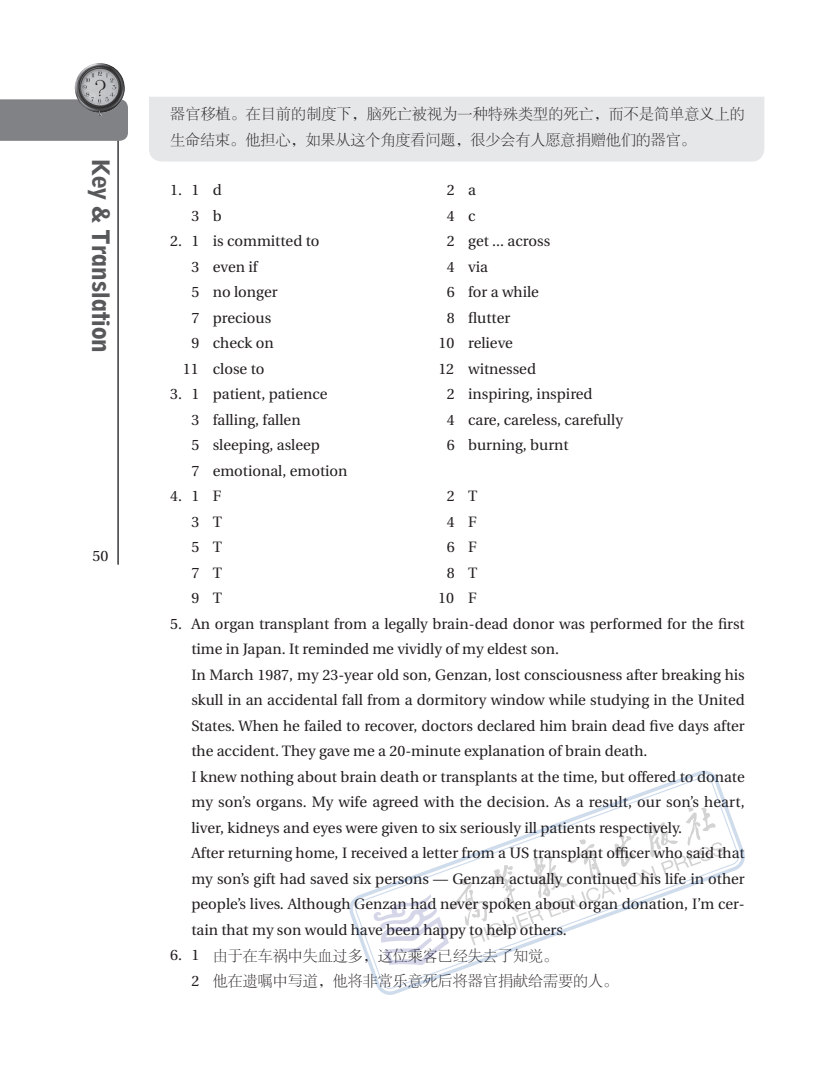
<style>
.page{position:relative;width:830px;height:1080px;background:#fff}
.page>*{position:absolute;margin:0;border:0;box-sizing:border-box;transform-origin:0 0}
.t1{font:800 condensed 22.5px "Geometric 212 BT";color:#57585a}
.t2{font:15px/25.5px "Utopia";color:#231f20}
.t3{font:15px/25.5px "FZSYK GBK1 0";color:#231f20}
.s1{font-family:"Utopia"}
</style>
<div class="page">
<svg style="left:0;top:99px;width:128px;height:466px"></svg>
<img style="left:74px;top:63px;width:52px;height:54px">
<div style="left:149px;top:97px;width:615px;height:65px;background:#e6e7e9"></div>
<svg style="left:353px;top:775px;width:387px;height:216px"></svg>
<svg style="left:373px;top:807px;width:351px;height:158px"></svg>
<h1 class="t1" style="left:115px;top:158px;width:196px;rotate:90deg">Key &amp; Translation</h1>
<p class="t2" style="left:92px;top:543px;width:17px">50</p>
<p class="t3" style="left:170px;top:102px;width:576px">器官移植。在目前的制度下，脑死亡被视为一种特殊类型的死亡，而不是简单意义上的生命结束。他担心，如果从这个角度看问题，很少会有人愿意捐赠他们的器官。</p>
<p class="t2" style="left:170px;top:178px;width:53px">1.1 d</p>
<p class="t2" style="left:446px;top:178px;width:31px">2 a</p>
<p class="t2" style="left:191px;top:203px;width:32px">3 b</p>
<p class="t2" style="left:446px;top:203px;width:30px">4 c</p>
<p class="t2" style="left:170px;top:229px;width:151px">2. 1 is committed to</p>
<p class="t2" style="left:446px;top:229px;width:105px">2 get ... across</p>
<p class="t2" style="left:191px;top:254px;width:67px">3 even if</p>
<p class="t2" style="left:446px;top:254px;width:43px">4 via</p>
<p class="t2" style="left:191px;top:280px;width:88px">5 no longer</p>
<p class="t2" style="left:446px;top:280px;width:94px">6 for a while</p>
<p class="t2" style="left:191px;top:305px;width:81px">7 precious</p>
<p class="t2" style="left:446px;top:305px;width:65px">8 flutter</p>
<p class="t2" style="left:191px;top:331px;width:84px">9 check on</p>
<p class="t2" style="left:438px;top:331px;width:76px">10 relieve</p>
<p class="t2" style="left:183px;top:356px;width:83px">11 close to</p>
<p class="t2" style="left:438px;top:356px;width:99px">12 witnessed</p>
<p class="t2" style="left:170px;top:382px;width:159px">3. 1 patient, patience</p>
<p class="t2" style="left:446px;top:382px;width:147px">2 inspiring, inspired</p>
<p class="t2" style="left:191px;top:407px;width:111px">3 falling, fallen</p>
<p class="t2" style="left:446px;top:407px;width:177px">4 care, careless, carefully</p>
<p class="t2" style="left:191px;top:433px;width:130px">5 sleeping, asleep</p>
<p class="t2" style="left:446px;top:433px;width:123px">6 burning, burnt</p>
<p class="t2" style="left:170px;top:458px;width:179px;text-indent:21px">7 emotional, emotion<br>4.1 F</p>
<p class="t2" style="left:446px;top:484px;width:32px">2 T</p>
<p class="t2" style="left:191px;top:509px;width:32px">3 T</p>
<p class="t2" style="left:446px;top:509px;width:31px">4 F</p>
<p class="t2" style="left:191px;top:535px;width:32px">5 T</p>
<p class="t2" style="left:446px;top:535px;width:31px">6 F</p>
<p class="t2" style="left:191px;top:560px;width:32px">7 T</p>
<p class="t2" style="left:446px;top:560px;width:32px">8 T</p>
<p class="t2" style="left:191px;top:586px;width:32px">9 T</p>
<p class="t2" style="left:438px;top:586px;width:40px">10 F</p>
<p class="t2" style="left:191px;top:611px;width:554px;text-indent:-21px">5. An organ transplant from a legally brain-dead donor was performed for the first time in Japan. It reminded me vividly of my eldest son.<br>In March 1987, my 23-year old son, Genzan, lost consciousness after breaking his skull in an accidental fall from a dormitory window while studying in the United States. When he failed to recover, doctors declared him brain dead five days after the accident. They gave me a 20-minute explanation of brain death.<br>I knew nothing about brain death or transplants at the time, but offered to donate my son’s organs. My wife agreed with the decision. As a result, our son’s heart, liver, kidneys and eyes were given to six seriously ill patients respectively.<br>After returning home, I received a letter from a US transplant officer who said that my son’s gift had saved six persons — Genzan actually continued his life in other people’s lives. Although Genzan had never spoken about organ donation, I’m cer&shy;tain that my son would have been happy to help others.</p>
<p class="t3" style="left:191px;top:943px;width:428px;text-indent:-21px"><span class="s1">6. 1</span> 由于在车祸中失血过多，这位乘客已经失去了知觉。<br><span class="s1">2</span> 他在遗嘱中写道，他将非常乐意死后将器官捐献给需要的人。</p>
</div>
